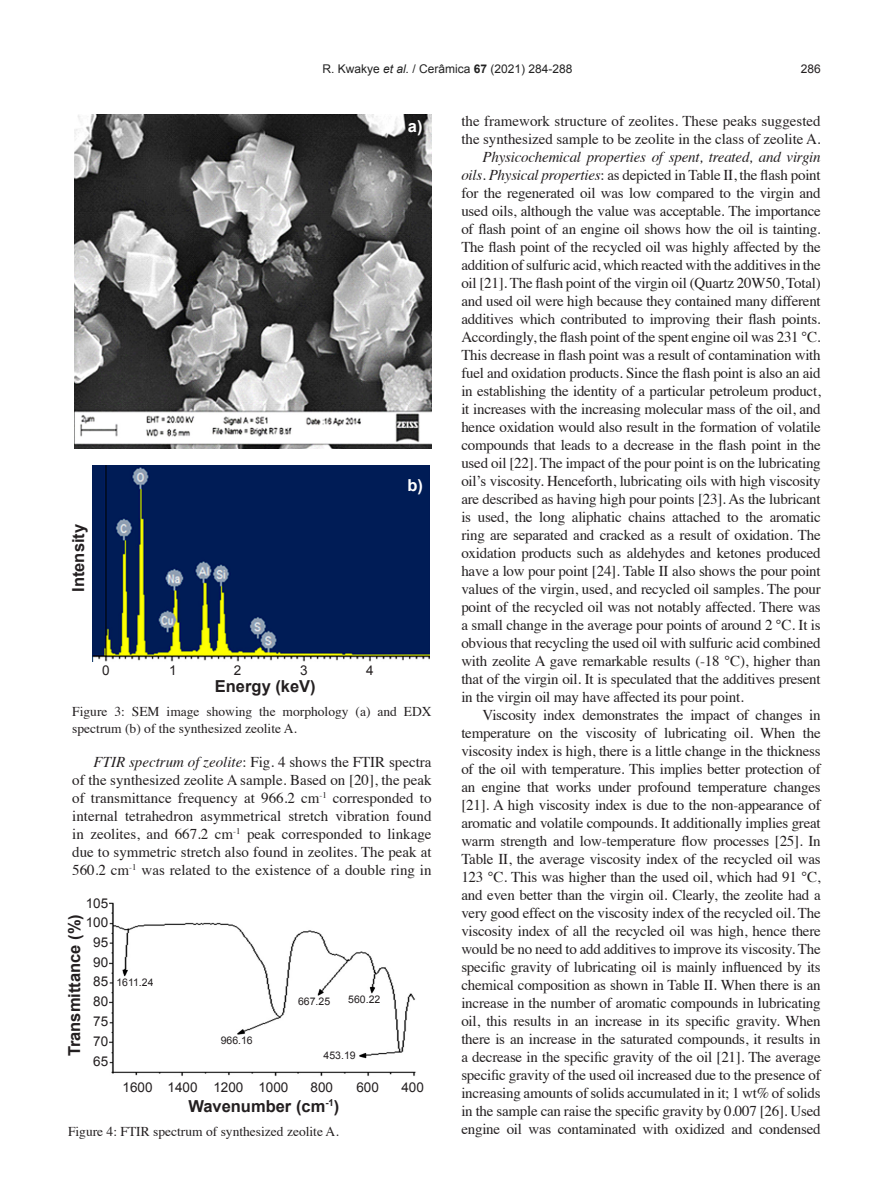
<style>
.page{position:relative;width:893px;height:1191px;background:#fff}
.page>*{position:absolute;margin:0;border:0;box-sizing:border-box;transform-origin:0 0}
.t1{font:700 16.5px "Arial";color:#231f20}
.t2{font:700 16.5px "Arial";color:#fff}
.t3{font:15px/18px "Times";color:#231f20;text-align:justify}
.t4{font:13.5px/16.2px "Times";color:#231f20}
.t5{font:13.5px "Arial";color:#231f20}
.t6{font:12px "Arial";color:#222}
.t7{font:12px "Arial";color:#231f20}
.t8{font:10.5px "Arial";color:#231f20}
.s1{font-style:italic}
.s2{font-weight:700}
</style>
<div class="page">
<img style="left:74px;top:115px;width:358px;height:334px">
<img style="left:109px;top:902px;width:307px;height:174px">
<img style="left:93px;top:466px;width:336px;height:195px">
<p class="t6" style="left:322px;top:60px;width:252px">R. Kwakye <span class="s1">et al.</span> / Cerâmica <span class="s2">67</span> (2021) 284-288</p>
<p class="t7" style="left:801px;top:61px;width:22px">286</p>
<p class="t2" style="left:408px;top:115px;width:16px">a)</p>
<p class="t1" style="left:68px;top:592px;width:69px;rotate:-90deg">Intensity</p>
<p class="t5" style="left:102px;top:661px;width:9px">0</p>
<p class="t5" style="left:169px;top:661px;width:9px">1</p>
<p class="t5" style="left:234px;top:661px;width:9px">2</p>
<p class="t5" style="left:300px;top:661px;width:9px">3</p>
<p class="t5" style="left:366px;top:661px;width:9px">4</p>
<p class="t1" style="left:215px;top:675px;width:102px">Energy (keV)</p>
<p class="t2" style="left:407px;top:474px;width:17px">b)</p>
<p class="t4" style="left:72px;top:702px;width:361px">Figure 3: SEM image showing the morphology (a) and EDX spectrum (b) of the synthesized zeolite A.</p>
<p class="t3" style="left:72px;top:752px;width:361px;text-indent:21px"><span class="s1">FTIR spectrum of zeolite</span>: Fig. 4 shows the FTIR spectra of the synthesized zeolite A sample. Based on [20], the peak of transmittance frequency at 966.2 cm<sup>-1</sup> corresponded to internal tetrahedron asymmetrical stretch vibration found in zeolites, and 667.2 cm<sup>-1</sup> peak corresponded to linkage due to symmetric stretch also found in zeolites. The peak at 560.2 cm<sup>-1</sup> was related to the existence of a double ring in</p>
<p class="t5" style="left:86px;top:894px;width:24px">105</p>
<p class="t5" style="left:93px;top:933px;width:17px">95</p>
<p class="t5" style="left:93px;top:972px;width:17px">85</p>
<p class="t1" style="left:63px;top:1056px;width:144px;rotate:-90deg">Transmittance (%)</p>
<p class="t5" style="left:86px;top:913px;width:24px">100</p>
<p class="t5" style="left:93px;top:953px;width:17px">90</p>
<p class="t5" style="left:93px;top:992px;width:17px">80</p>
<p class="t5" style="left:93px;top:1012px;width:17px">75</p>
<p class="t5" style="left:93px;top:1032px;width:17px">70</p>
<p class="t5" style="left:93px;top:1052px;width:17px">65</p>
<p class="t8" style="left:116px;top:975px;width:39px">1611.24</p>
<p class="t8" style="left:221px;top:1033px;width:34px">966.16</p>
<p class="t8" style="left:298px;top:994px;width:34px">667.25</p>
<p class="t8" style="left:348px;top:992px;width:34px">560.22</p>
<p class="t8" style="left:324px;top:1048px;width:34px">453.19</p>
<p class="t5" style="left:123px;top:1078px;width:32px">1600</p>
<p class="t5" style="left:213px;top:1078px;width:32px">1200</p>
<p class="t5" style="left:168px;top:1078px;width:32px">1400</p>
<p class="t5" style="left:258px;top:1078px;width:32px">1000</p>
<p class="t5" style="left:311px;top:1078px;width:24px">800</p>
<p class="t5" style="left:356px;top:1078px;width:24px">600</p>
<p class="t5" style="left:401px;top:1078px;width:24px">400</p>
<p class="t1" style="left:188px;top:1095px;width:152px">Wavenumber (cm<sup>-1</sup>)</p>
<p class="t4" style="left:68px;top:1121px;width:272px">Figure 4: FTIR spectrum of synthesized zeolite A.</p>
<p class="t3" style="left:461px;top:111px;width:361px">the framework structure of zeolites. These peaks suggested the synthesized sample to be zeolite in the class of zeolite A.</p>
<p class="t3" style="left:461px;top:147px;width:361px;text-indent:21px"><span class="s1">Physicochemical properties of spent, treated, and virgin oils</span>. <span class="s1">Physical properties</span>: as depicted in Table II, the flash point for the regenerated oil was low compared to the virgin and used oils, although the value was acceptable. The importance of flash point of an engine oil shows how the oil is tainting.<br>The flash point of the recycled oil was highly affected by the addition of sulfuric acid, which reacted with the additives in the oil [21]. The flash point of the virgin oil (Quartz 20W50, Total) and used oil were high because they contained many different additives which contributed to improving their flash points.<br>Accordingly, the flash point of the spent engine oil was 231 °C.<br>This decrease in flash point was a result of contamination with fuel and oxidation products. Since the flash point is also an aid in establishing the identity of a particular petroleum product, it increases with the increasing molecular mass of the oil, and hence oxidation would also result in the formation of volatile compounds that leads to a decrease in the flash point in the used oil [22]. The impact of the pour point is on the lubricating oil’s viscosity. Henceforth, lubricating oils with high viscosity are described as having high pour points [23]. As the lubricant is used, the long aliphatic chains attached to the aromatic ring are separated and cracked as a result of oxidation. The oxidation products such as aldehydes and ketones produced have a low pour point [24]. Table II also shows the pour point values of the virgin, used, and recycled oil samples. The pour point of the recycled oil was not notably affected. There was a small change in the average pour points of around 2 °C. It is obvious that recycling the used oil with sulfuric acid combined with zeolite A gave remarkable results (-18 °C), higher than that of the virgin oil. It is speculated that the additives present in the virgin oil may have affected its pour point.</p>
<p class="t3" style="left:461px;top:705px;width:361px;text-indent:21px">Viscosity index demonstrates the impact of changes in temperature on the viscosity of lubricating oil. When the viscosity index is high, there is a little change in the thickness of the oil with temperature. This implies better protection of an engine that works under profound temperature changes [21]. A high viscosity index is due to the non-appearance of aromatic and volatile compounds. It additionally implies great warm strength and low-temperature flow processes [25]. In Table II, the average viscosity index of the recycled oil was 123 °C. This was higher than the used oil, which had 91 °C, and even better than the virgin oil. Clearly, the zeolite had a very good effect on the viscosity index of the recycled oil. The viscosity index of all the recycled oil was high, hence there would be no need to add additives to improve its viscosity. The specific gravity of lubricating oil is mainly influenced by its chemical composition as shown in Table II. When there is an increase in the number of aromatic compounds in lubricating oil, this results in an increase in its specific gravity. When there is an increase in the saturated compounds, it results in a decrease in the specific gravity of the oil [21]. The average specific gravity of the used oil increased due to the presence of increasing amounts of solids accumulated in it; 1 wt% of solids in the sample can raise the specific gravity by 0.007 [26]. Used engine oil was contaminated with oxidized and condensed</p>
</div>
